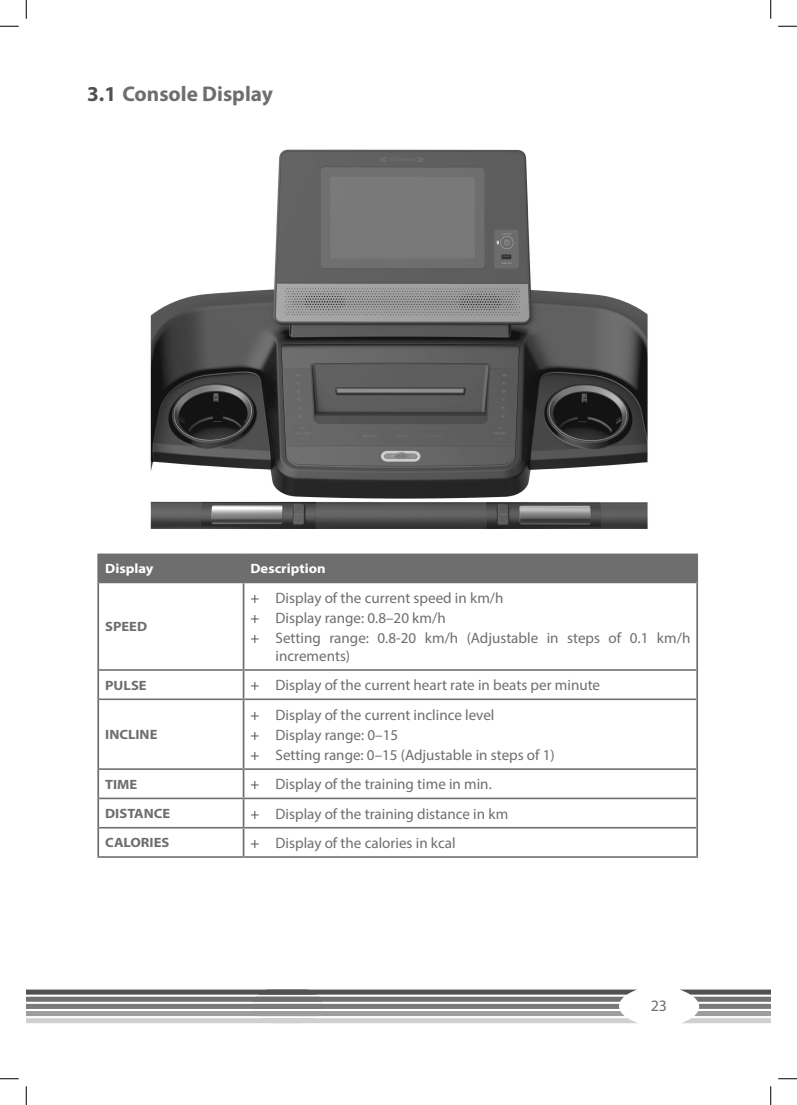
<style>
.page{position:relative;width:797px;height:1105px;background:#fff}
.page>*{position:absolute;margin:0;border:0;box-sizing:border-box;transform-origin:0 0}
.t1{font:700 21.25px "Myriad Pro";color:#6e6e6e}
.t2{font:16px "Myriad Pro";color:#6e6e6e}
.t3{font:15.12px/17.8px "Myriad Pro";color:#6e6e6e}
.t4{font:700 13.5px "Myriad Pro";color:#6e6e6e;scale:1.08 1}
.t5{font:700 13.5px "Myriad Pro";color:#fff;scale:1.08 1}
.s1{color:#515151}
</style>
<div class="page">
<img style="left:150px;top:149px;width:498px;height:380px">
<svg style="left:680px;top:989px;width:90px;height:34px"></svg>
<svg style="left:26px;top:989px;width:611px;height:34px"></svg>
<hr style="left:97px;top:555px;width:2px;height:27px;background:#6e6e6e">
<hr style="left:97px;top:553px;width:146px;height:2px;background:#6e6e6e">
<div style="left:99px;top:555px;width:597px;height:27px;background:#6e6e6e"></div>
<hr style="left:243px;top:553px;width:455px;height:2px;background:#6e6e6e">
<hr style="left:696px;top:555px;width:2px;height:27px;background:#6e6e6e">
<hr style="left:97px;top:582px;width:2px;height:88px;background:#6e6e6e">
<hr style="left:99px;top:582px;width:144px;height:1px;background:#6e6e6e">
<hr style="left:243px;top:583px;width:1px;height:86px;background:#6e6e6e">
<hr style="left:243px;top:582px;width:453px;height:1px;background:#6e6e6e">
<hr style="left:696px;top:582px;width:2px;height:88px;background:#6e6e6e">
<hr style="left:97px;top:670px;width:2px;height:29px;background:#6e6e6e">
<hr style="left:97px;top:699px;width:2px;height:70px;background:#6e6e6e">
<hr style="left:97px;top:769px;width:2px;height:29px;background:#6e6e6e">
<hr style="left:97px;top:798px;width:2px;height:30px;background:#6e6e6e">
<hr style="left:97px;top:828px;width:2px;height:28px;background:#6e6e6e">
<hr style="left:99px;top:669px;width:144px;height:2px;background:#6e6e6e">
<hr style="left:99px;top:698px;width:144px;height:2px;background:#6e6e6e">
<hr style="left:99px;top:768px;width:144px;height:2px;background:#6e6e6e">
<hr style="left:99px;top:798px;width:144px;height:1px;background:#6e6e6e">
<hr style="left:99px;top:827px;width:144px;height:1px;background:#6e6e6e">
<hr style="left:97px;top:856px;width:146px;height:2px;background:#6e6e6e">
<svg style="left:243px;top:671px;width:1px;height:27px"></svg>
<hr style="left:243px;top:700px;width:1px;height:68px;background:#6e6e6e">
<svg style="left:243px;top:770px;width:1px;height:86px"></svg>
<hr style="left:243px;top:669px;width:453px;height:2px;background:#6e6e6e">
<hr style="left:696px;top:670px;width:2px;height:29px;background:#6e6e6e">
<hr style="left:696px;top:699px;width:2px;height:70px;background:#6e6e6e">
<hr style="left:696px;top:769px;width:2px;height:29px;background:#6e6e6e">
<hr style="left:696px;top:798px;width:2px;height:30px;background:#6e6e6e">
<hr style="left:696px;top:828px;width:2px;height:28px;background:#6e6e6e">
<hr style="left:243px;top:698px;width:453px;height:2px;background:#6e6e6e">
<hr style="left:243px;top:768px;width:453px;height:2px;background:#6e6e6e">
<hr style="left:243px;top:798px;width:453px;height:1px;background:#6e6e6e">
<hr style="left:243px;top:827px;width:453px;height:1px;background:#6e6e6e">
<hr style="left:243px;top:856px;width:455px;height:2px;background:#6e6e6e">
<svg style="left:0;top:25px;width:19px;height:2px"></svg>
<svg style="left:778px;top:25px;width:19px;height:2px"></svg>
<svg style="left:0;top:1078px;width:19px;height:1px"></svg>
<svg style="left:778px;top:1078px;width:19px;height:1px"></svg>
<svg style="left:25px;top:0;width:2px;height:19px"></svg>
<svg style="left:25px;top:1086px;width:2px;height:19px"></svg>
<svg style="left:770px;top:0;width:1px;height:19px"></svg>
<svg style="left:770px;top:1086px;width:1px;height:19px"></svg>
<p class="t1" style="left:87px;top:80px;width:187px"><span class="s1">3.1</span> Console Display</p>
<p class="t5" style="left:105px;top:560px;width:46px">Display</p>
<p class="t5" style="left:250px;top:560px;width:71px">Description</p>
<p class="t4" style="left:105px;top:618px;width:40px">SPEED</p>
<p class="t3" style="left:250px;top:589px;width:254px"><span class="s1">+</span> Display of the current speed in km/h</p>
<p class="t3" style="left:250px;top:609px;width:197px"><span class="s1">+</span> Display range: 0.8–20 km/h</p>
<p class="t3" style="left:275px;top:629px;width:416px;text-indent:-25px"><span class="s1">+</span> Setting range: 0.8-20 km/h (Adjustable in steps of 0.1 km/h increments)</p>
<p class="t4" style="left:105px;top:676px;width:40px">PULSE</p>
<p class="t3" style="left:250px;top:676px;width:351px"><span class="s1">+</span> Display of the current heart rate in beats per minute</p>
<p class="t4" style="left:105px;top:726px;width:50px">INCLINE</p>
<p class="t3" style="left:250px;top:705px;width:245px"><span class="s1">+</span> Display of the current inclince level</p>
<p class="t3" style="left:250px;top:726px;width:149px"><span class="s1">+</span> Display range: 0–15</p>
<p class="t3" style="left:250px;top:746px;width:306px"><span class="s1">+</span> Setting range: 0–15 (Adjustable in steps of 1)</p>
<p class="t4" style="left:105px;top:775px;width:31px">TIME</p>
<p class="t3" style="left:250px;top:775px;width:243px"><span class="s1">+</span> Display of the training time in min.</p>
<p class="t4" style="left:105px;top:805px;width:62px">DISTANCE</p>
<p class="t3" style="left:250px;top:804px;width:259px"><span class="s1">+</span> Display of the training distance in km</p>
<p class="t4" style="left:105px;top:834px;width:61px">CALORIES</p>
<p class="t3" style="left:250px;top:834px;width:207px"><span class="s1">+</span> Display of the calories in kcal</p>
<p class="t2" style="left:650px;top:996px;width:18px">23</p>
</div>
